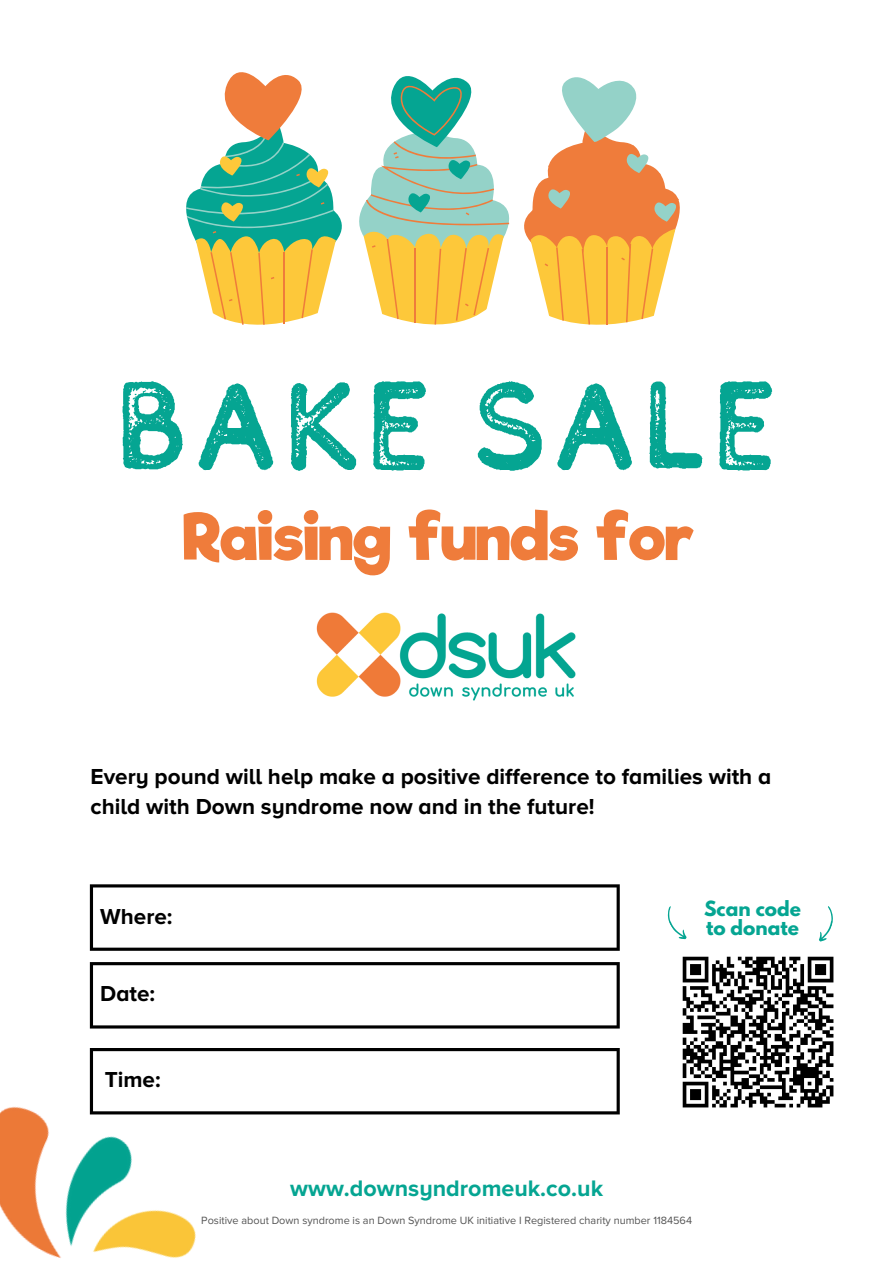
<style>
.page{position:relative;width:893px;height:1264px;background:#fff}
.page>*{position:absolute;margin:0;border:0;box-sizing:border-box;transform-origin:0 0}
.t1{font:124.5px "Comodo Stamp";letter-spacing:-.015em;color:#05a592}
.t2{font:700 62.55px "Riffic Free";color:#ef7c3b}
.t3{font:700 23.25px "Proxima Nova A";color:#05a592}
.t4{font:700 22.5px/30.3px "Proxima Nova A";color:#000}
.t5{font:700 18.6px "League Spartan";color:#05a592}
.t6{font:10.95px "Proxima Nova";color:#545454}
</style>
<div class="page">
<svg style="left:90px;top:884px;width:529px;height:66px"></svg>
<svg style="left:90px;top:962px;width:529px;height:66px"></svg>
<svg style="left:90px;top:1048px;width:529px;height:66px"></svg>
<img style="left:0;top:1068px;width:240px;height:190px">
<img style="left:316px;top:612px;width:260px;height:89px">
<svg style="left:667px;top:906px;width:20px;height:34px"></svg>
<svg style="left:819px;top:906px;width:14px;height:36px"></svg>
<svg style="left:682px;top:956px;width:152px;height:152px"></svg>
<svg style="left:186px;top:72px;width:494px;height:253px"></svg>
<div style="left:584px;top:91px;width:34px;height:34px;background:#94d2c8;border-radius:50%"></div>
<p class="t1" style="left:113px;top:357px;width:669px">BAKE SALE</p>
<p class="t2" style="left:183px;top:499px;width:512px">Raising funds for</p>
<p class="t4" style="left:91px;top:761px;width:682px">Every pound will help make a positive difference to families with a child with Down syndrome now and in the future!</p>
<p class="t4" style="left:100px;top:901px;width:74px">Where:</p>
<p class="t4" style="left:100px;top:979px;width:56px">Date:</p>
<p class="t4" style="left:105px;top:1065px;width:57px">Time:</p>
<p class="t5" style="left:704px;top:899px;width:98px">Scan code</p>
<p class="t5" style="left:706px;top:918px;width:94px">to donate</p>
<p class="t3" style="left:290px;top:1174px;width:314px">www.downsyndromeuk.co.uk</p>
<p class="t6" style="left:201px;top:1213px;width:492px">Positive about Down syndrome is an Down Syndrome UK initiative I Registered charity number 1184564</p>
</div>
